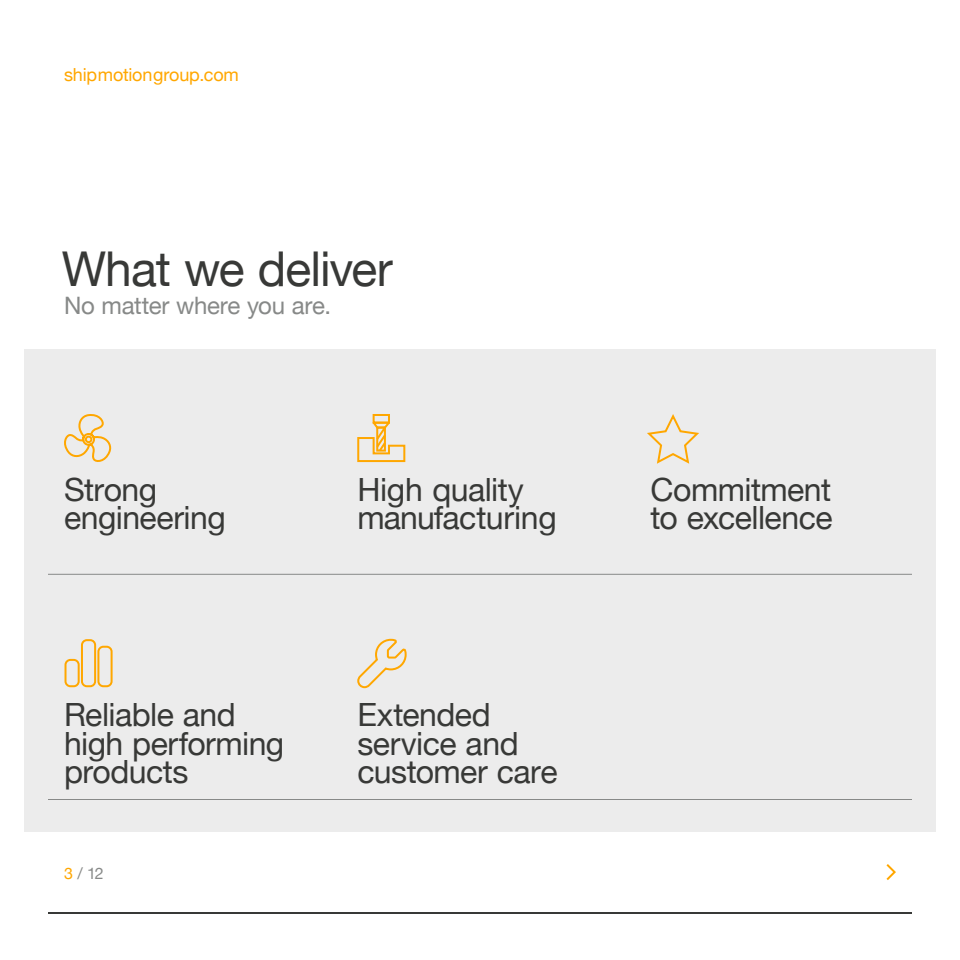
<style>
.page{position:relative;width:960px;height:960px;background:#fff}
.page>*{position:absolute;margin:0;border:0;box-sizing:border-box;transform-origin:0 0}
.t1{font:48px "Helvetica Neue";letter-spacing:-.02em;color:#383937}
.t2{font:32px/28.5px "Helvetica Neue";letter-spacing:-.015em;color:#383937}
.t3{font:24px "Helvetica Neue";letter-spacing:-.015em;color:#878988}
.t4{font:18px "Helvetica Neue";letter-spacing:-.01em;color:#ffa700}
.t5{font:16px "Helvetica Neue";color:#878988}
.s1{color:#ffa700}
</style>
<div class="page">
<svg style="left:886px;top:864px;width:10px;height:16px"></svg>
<hr style="left:48px;top:912px;width:864px;height:2px;background:#383937">
<div style="left:24px;top:350px;width:912px;height:482px;background:#ececec"></div>
<svg style="left:64px;top:414px;width:48px;height:48px"></svg>
<svg style="left:357px;top:638px;width:50px;height:51px"></svg>
<hr style="left:48px;top:799px;width:864px;height:1px;background:#878988">
<hr style="left:48px;top:574px;width:864px;height:1px;background:#878988">
<svg style="left:64px;top:639px;width:49px;height:49px"></svg>
<svg style="left:357px;top:414px;width:49px;height:49px"></svg>
<svg style="left:647px;top:414px;width:52px;height:50px"></svg>
<p class="t4" style="left:64px;top:61px;width:176px">shipmotiongroup.com</p>
<h1 class="t1" style="left:62px;top:234px;width:333px">What we deliver</h1>
<p class="t3" style="left:64px;top:289px;width:269px">No matter where you are.</p>
<p class="t2" style="left:64px;top:477px;width:163px">Strong engineering</p>
<p class="t2" style="left:357px;top:477px;width:201px">High quality manufacturing</p>
<p class="t2" style="left:64px;top:702px;width:222px">Reliable and high performing products</p>
<p class="t5" style="left:64px;top:862px;width:41px"><span class="s1">3</span> / 12</p>
<p class="t2" style="left:357px;top:702px;width:202px">Extended service and customer care</p>
<p class="t2" style="left:651px;top:477px;width:183px">Commitment to excellence</p>
</div>
